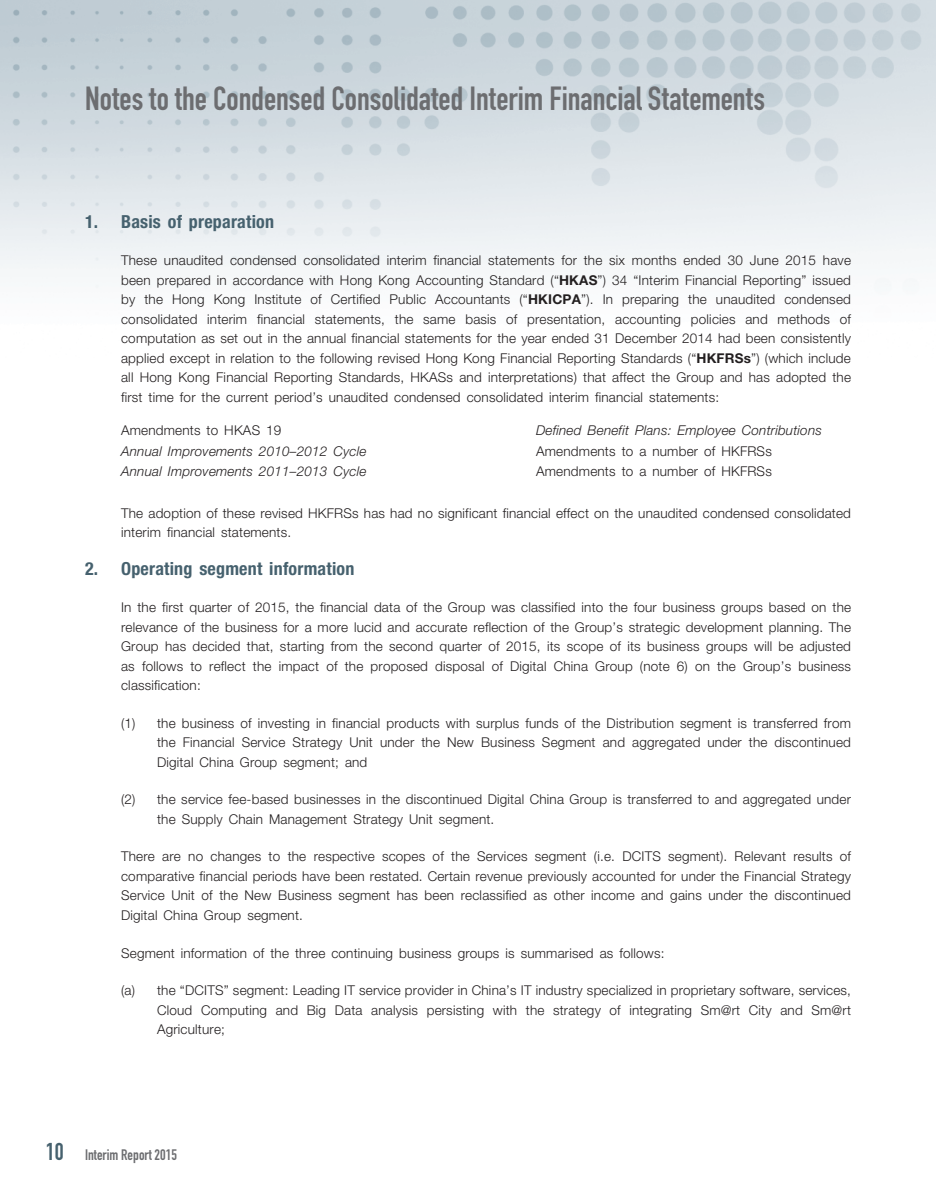
<style>
.page{position:relative;width:936px;height:1191px;background:#fff}
.page>*{position:absolute;margin:0;border:0;box-sizing:border-box;transform-origin:0 0}
.t1{font:33px "DIN Engschrift Std";color:#6c6d70}
._03_H1{font:700 condensed 18px "Helvetica Neue LT Std";letter-spacing:.01em;color:#46616e}
.t2{font:15px "DIN Engschrift Std";color:#6c6d70}
._12___P2{font:300 13.5px/19.5px "Helvetica Neue LT Std";letter-spacing:.015em;color:#231f20;text-align:justify}
._08____IN2{font:300 13.5px/19.5px "Helvetica Neue LT Std";letter-spacing:.015em;color:#231f20;text-align:justify}
._15_Table_Stub{font:italic 300 13.5px "Helvetica Neue LT Std";letter-spacing:.015em;color:#231f20}
._15_Table_Stub-2{font:300 13.5px "Helvetica Neue LT Std";letter-spacing:.015em;color:#231f20}
.s1{font-weight:700}
.s2{font-size:24px;color:#46616e}
</style>
<div class="page">
<img style="left:0;top:0;width:935px;height:289px">
<h1 class="t1" style="left:85px;top:79px;width:681px">Notes to the Condensed Consolidated Interim Financial Statements</h1>
<p class="_03_H1" style="left:85px;top:210px;width:190px">1. Basis of preparation</p>
<p class="_12___P2" style="left:121px;top:250px;width:731px">These unaudited condensed consolidated interim financial statements for the six months ended 30 June 2015 have been prepared in accordance with Hong Kong Accounting Standard (“<span class="s1">HKAS</span>”) 34 “Interim Financial Reporting” issued by the Hong Kong Institute of Certified Public Accountants (“<span class="s1">HKICPA</span>”). In preparing the unaudited condensed consolidated interim financial statements, the same basis of presentation, accounting policies and methods of computation as set out in the annual financial statements for the year ended 31 December 2014 had been consistently applied except in relation to the following revised Hong Kong Financial Reporting Standards (“<span class="s1">HKFRSs</span>”) (which include all Hong Kong Financial Reporting Standards, HKASs and interpretations) that affect the Group and has adopted the first time for the current period’s unaudited condensed consolidated interim financial statements:</p>
<p class="_15_Table_Stub-2" style="left:121px;top:422px;width:162px">Amendments to HKAS 19</p>
<p class="_15_Table_Stub" style="left:536px;top:422px;width:287px">Defined Benefit Plans: Employee Contributions</p>
<p class="_15_Table_Stub" style="left:121px;top:443px;width:247px">Annual Improvements 2010–2012 Cycle</p>
<p class="_15_Table_Stub-2" style="left:536px;top:442px;width:237px">Amendments to a number of HKFRSs</p>
<p class="_15_Table_Stub" style="left:121px;top:463px;width:247px">Annual Improvements 2011–2013 Cycle</p>
<p class="_15_Table_Stub-2" style="left:536px;top:463px;width:237px">Amendments to a number of HKFRSs</p>
<p class="_12___P2" style="left:121px;top:503px;width:731px">The adoption of these revised HKFRSs has had no significant financial effect on the unaudited condensed consolidated interim financial statements.</p>
<p class="_03_H1" style="left:85px;top:557px;width:271px">2. Operating segment information</p>
<p class="_12___P2" style="left:121px;top:597px;width:731px">In the first quarter of 2015, the financial data of the Group was classified into the four business groups based on the relevance of the business for a more lucid and accurate reflection of the Group’s strategic development planning. The Group has decided that, starting from the second quarter of 2015, its scope of its business groups will be adjusted as follows to reflect the impact of the proposed disposal of Digital China Group (note 6) on the Group’s business classification:</p>
<p class="_08____IN2" style="left:157px;top:713px;width:695px;text-indent:-36px">(1) the business of investing in financial products with surplus funds of the Distribution segment is transferred from the Financial Service Strategy Unit under the New Business Segment and aggregated under the discontinued Digital China Group segment; and</p>
<p class="_08____IN2" style="left:157px;top:789px;width:695px;text-indent:-36px">(2) the service fee-based businesses in the discontinued Digital China Group is transferred to and aggregated under the Supply Chain Management Strategy Unit segment.</p>
<p class="_12___P2" style="left:121px;top:846px;width:731px">There are no changes to the respective scopes of the Services segment (i.e. DCITS segment). Relevant results of comparative financial periods have been restated. Certain revenue previously accounted for under the Financial Strategy Service Unit of the New Business segment has been reclassified as other income and gains under the discontinued Digital China Group segment.</p>
<p class="_12___P2" style="left:121px;top:942px;width:545px">Segment information of the three continuing business groups is summarised as follows:</p>
<p class="_08____IN2" style="left:157px;top:980px;width:695px;text-indent:-36px">(a) the “DCITS” segment: Leading IT service provider in China’s IT industry specialized in proprietary software, services, Cloud Computing and Big Data analysis persisting with the strategy of integrating Sm@rt City and Sm@rt Agriculture;</p>
<p class="t2" style="left:46px;top:1145px;width:132px"><span class="s2">10</span> Interim Report 2015</p>
</div>
